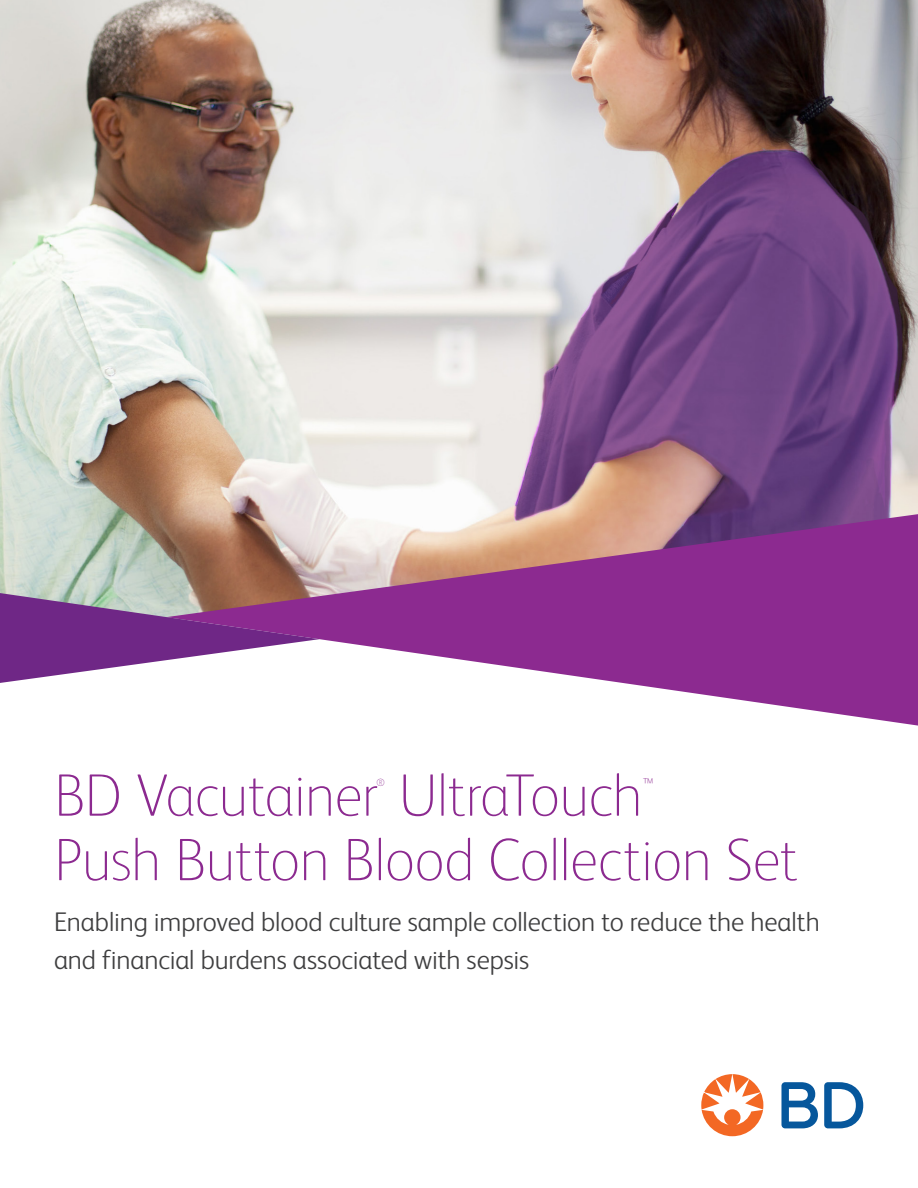
<style>
.page{position:relative;width:918px;height:1188px;background:#fff}
.page>*{position:absolute;margin:0;border:0;box-sizing:border-box;transform-origin:0 0}
.Headline_FS_Albert_T{font:100 60px "FS Albert Pro";letter-spacing:-.015em;color:#8c2a90}
.Headline_FS_Albert_T-2{font:300 27px/37.5px "FS Albert Pro";letter-spacing:-.005em;color:#3e3e3f}
.Headline_FS_Albert_T-3{font:100 15.75px "FS Albert Pro";color:#8c2a90}
.Headline_FS_Albert_T-4{font:100 10.5px "FS Albert Pro";color:#8c2a90}
</style>
<div class="page">
<svg style="left:781px;top:1082px;width:82px;height:46px"></svg>
<svg style="left:701px;top:1074px;width:62px;height:62px"></svg>
<img style="left:0;top:0;width:918px;height:593px">
<svg style="left:166px;top:514px;width:752px;height:212px;fill:#8c2a90"></svg>
<svg style="left:0;top:593px;width:320px;height:90px"></svg>
<p class="Headline_FS_Albert_T" style="left:54px;top:756px;width:590px">BD Vacutainer UltraTouch</p>
<p class="Headline_FS_Albert_T-4" style="left:377px;top:776px;width:10px">®</p>
<p class="Headline_FS_Albert_T-3" style="left:643px;top:773px;width:11px">™</p>
<p class="Headline_FS_Albert_T" style="left:54px;top:820px;width:746px">Push Button Blood Collection Set</p>
<p class="Headline_FS_Albert_T-2" style="left:54px;top:902px;width:767px">Enabling improved blood culture sample collection to reduce the health and financial burdens associated with sepsis</p>
</div>
